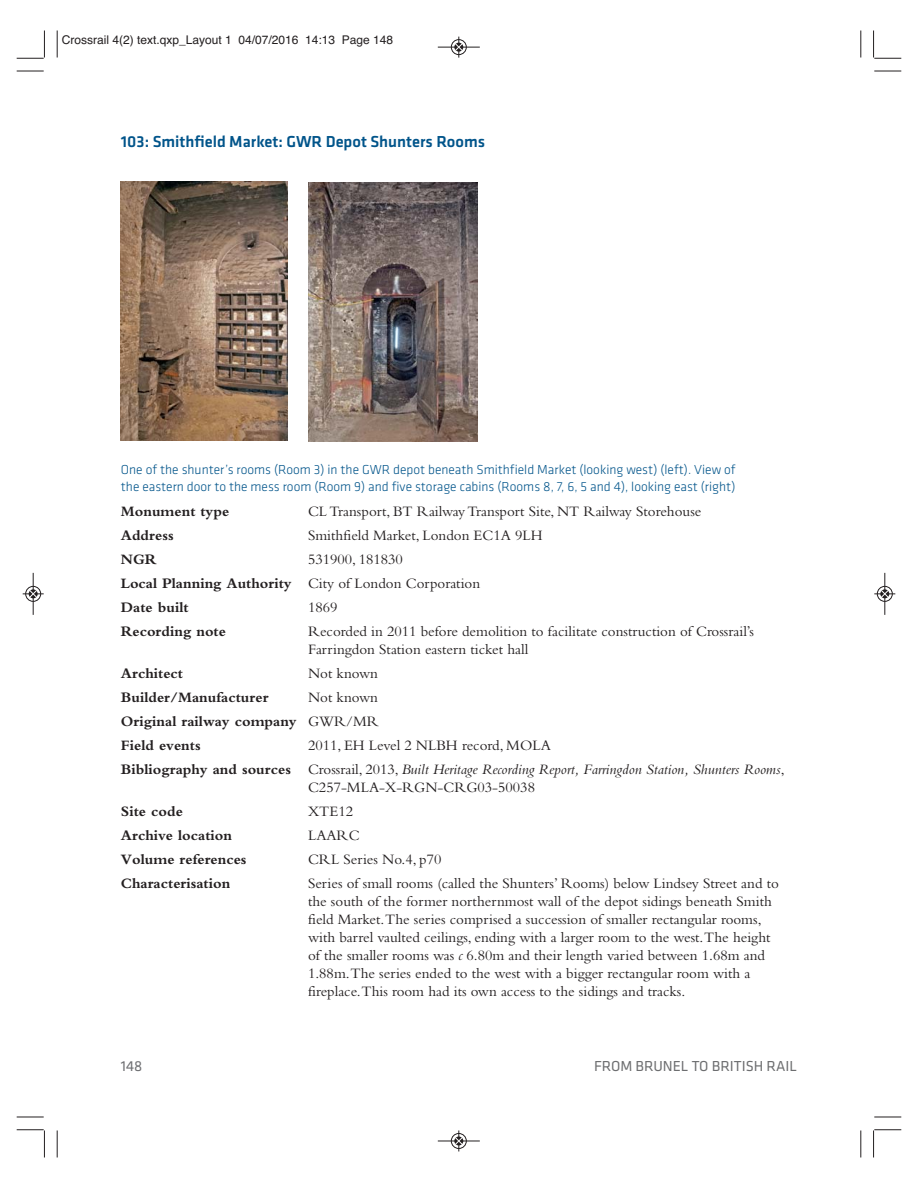
<style>
.page{position:relative;width:918px;height:1188px;background:#fff}
.page>*{position:absolute;margin:0;border:0;box-sizing:border-box;transform-origin:0 0}
.t1{font:500 16.5px "Klavika";color:#00548a}
.t2{font:15px/18px "Bembo";color:#231f20}
.t3{font:700 15px/24px "Bembo";color:#231f20;text-align:justify}
.t4{font:italic 15px/24px "Bembo";color:#231f20}
.t5{font:15px "Klavika";color:#6d6e70}
.t6{font:15px "Klavika";color:#6f7073}
.t7{font:300 13.5px/17.2px "Klavika";color:#00548a}
.t8{font:12px "Helvetica";color:#231f20}
.s1{font-weight:700}
.s2{font-weight:400}
.s3{font-style:normal}
.s4{font-weight:700;font-style:normal}
.s5{font-style:italic}
</style>
<div class="page">
<img style="left:121px;top:182px;width:166px;height:259px">
<img style="left:308px;top:182px;width:169px;height:260px">
<svg style="left:57px;top:31px;width:1px;height:27px"></svg>
<svg style="left:17px;top:71px;width:27px;height:1px"></svg>
<svg style="left:860px;top:31px;width:2px;height:27px"></svg>
<svg style="left:874px;top:71px;width:27px;height:1px"></svg>
<svg style="left:57px;top:1130px;width:1px;height:27px"></svg>
<svg style="left:17px;top:1117px;width:27px;height:1px"></svg>
<svg style="left:860px;top:1130px;width:2px;height:27px"></svg>
<svg style="left:874px;top:1117px;width:27px;height:1px"></svg>
<svg style="left:17px;top:31px;width:28px;height:28px"></svg>
<svg style="left:873px;top:31px;width:28px;height:28px"></svg>
<svg style="left:17px;top:1129px;width:28px;height:28px"></svg>
<svg style="left:873px;top:1129px;width:28px;height:28px"></svg>
<hr style="left:438px;top:47px;width:42px;height:1px;background:#231f20">
<div style="left:451px;top:39px;width:16px;height:16px;border:1px solid #231f20;border-radius:50%"></div>
<svg style="left:455px;top:37px;width:8px;height:21px"></svg>
<hr style="left:438px;top:1141px;width:42px;height:1px;background:#231f20">
<div style="left:451px;top:1133px;width:16px;height:16px;border:1px solid #231f20;border-radius:50%"></div>
<svg style="left:455px;top:1130px;width:8px;height:21px"></svg>
<div style="left:25px;top:586px;width:16px;height:16px;border:1px solid #fff;border-radius:50%"></div>
<hr style="left:33px;top:573px;width:1px;height:42px;background:#231f20">
<div style="left:26px;top:586px;width:15px;height:16px;border:1px solid #231f20;border-radius:50%"></div>
<svg style="left:23px;top:590px;width:21px;height:8px"></svg>
<hr style="left:885px;top:573px;width:1px;height:42px;background:#231f20">
<div style="left:877px;top:586px;width:16px;height:16px;border:1px solid #231f20;border-radius:50%"></div>
<svg style="left:874px;top:590px;width:21px;height:8px"></svg>
<p class="t8" style="left:62px;top:35px;width:333px">Crossrail 4(2) text.qxp_Layout 1 04/07/2016 14:13 Page 148</p>
<p class="t1" style="left:121px;top:135px;width:366px">103: Smithfield Market: GWR Depot Shunters Rooms</p>
<p class="t7" style="left:121px;top:461px;width:616px">One of the shunter’s rooms (Room 3) in the GWR depot beneath Smithfield Market (looking west) (left). View of the eastern door to the mess room (Room 9) and five storage cabins (Rooms 8, 7, 6, 5 and 4), looking east (right)</p>
<p class="t3" style="left:121px;top:501px;width:110px">Monument type</p>
<p class="t2" style="left:308px;top:504px;width:395px">CL Transport, BT Railway Transport Site, NT Railway Storehouse</p>
<p class="t3" style="left:121px;top:525px;width:54px">Address</p>
<p class="t2" style="left:308px;top:528px;width:236px">Smithfield Market, London EC1A 9LH</p>
<p class="t3" style="left:121px;top:549px;width:37px">NGR</p>
<p class="t2" style="left:121px;top:549px;width:361px;line-height:24px;text-indent:187px">531900, 181830<br><span class="s1">Local Planning Authority</span> City of London Corporation<br><span class="s1">Date built</span></p>
<p class="t2" style="left:308px;top:600px;width:31px">1869</p>
<p class="t3" style="left:121px;top:621px;width:107px">Recording note</p>
<p class="t2" style="left:308px;top:624px;width:447px">Recorded in 2011 before demolition to facilitate construction of Crossrail’s<br>Farringdon Station eastern ticket hall</p>
<p class="t3" style="left:121px;top:663px;width:64px">Architect</p>
<p class="t2" style="left:308px;top:666px;width:72px">Not known</p>
<p class="t3" style="left:121px;top:687px;width:149px">Builder/Manufacturer</p>
<p class="t3" style="left:121px;top:687px;width:259px;text-indent:187px"><span class="s2">Not known </span>Original railway company <span class="s2">GWR/MR </span>Field events</p>
<p class="t4" style="left:121px;top:735px;width:665px;text-indent:187px"><span class="s3">2011, EH Level 2 NLBH record, MOLA<br></span><span class="s4">Bibliography and sources</span> <span class="s3">Crossrail, 2013,</span> Built Heritage Recording Report, Farringdon Station, Shunters Rooms<span class="s3">,</span></p>
<p class="t2" style="left:308px;top:780px;width:228px">C257-MLA-X-RGN-CRG03-50038</p>
<p class="t3" style="left:121px;top:801px;width:63px">Site code</p>
<p class="t2" style="left:308px;top:804px;width:47px">XTE12</p>
<p class="t3" style="left:121px;top:825px;width:113px">Archive location</p>
<p class="t2" style="left:308px;top:828px;width:53px">LAARC</p>
<p class="t3" style="left:121px;top:849px;width:127px">Volume references</p>
<p class="t2" style="left:308px;top:852px;width:135px">CRL Series No.4, p70</p>
<p class="t3" style="left:121px;top:873px;width:111px">Characterisation</p>
<p class="t2" style="left:308px;top:876px;width:472px">Series of small rooms (called the Shunters’ Rooms) below Lindsey Street and to the south of the former northernmost wall of the depot sidings beneath Smith field Market.The series comprised a succession of smaller rectangular rooms, with barrel vaulted ceilings, ending with a larger room to the west.The height of the smaller rooms was <span class="s5">c</span> 6.80m and their length varied between 1.68m and 1.88m.The series ended to the west with a bigger rectangular room with a fireplace.This room had its own access to the sidings and tracks.</p>
<p class="t6" style="left:121px;top:1060px;width:23px">148</p>
<p class="t5" style="left:594px;top:1060px;width:204px">FROM BRUNEL TO BRITISH RAIL</p>
</div>
